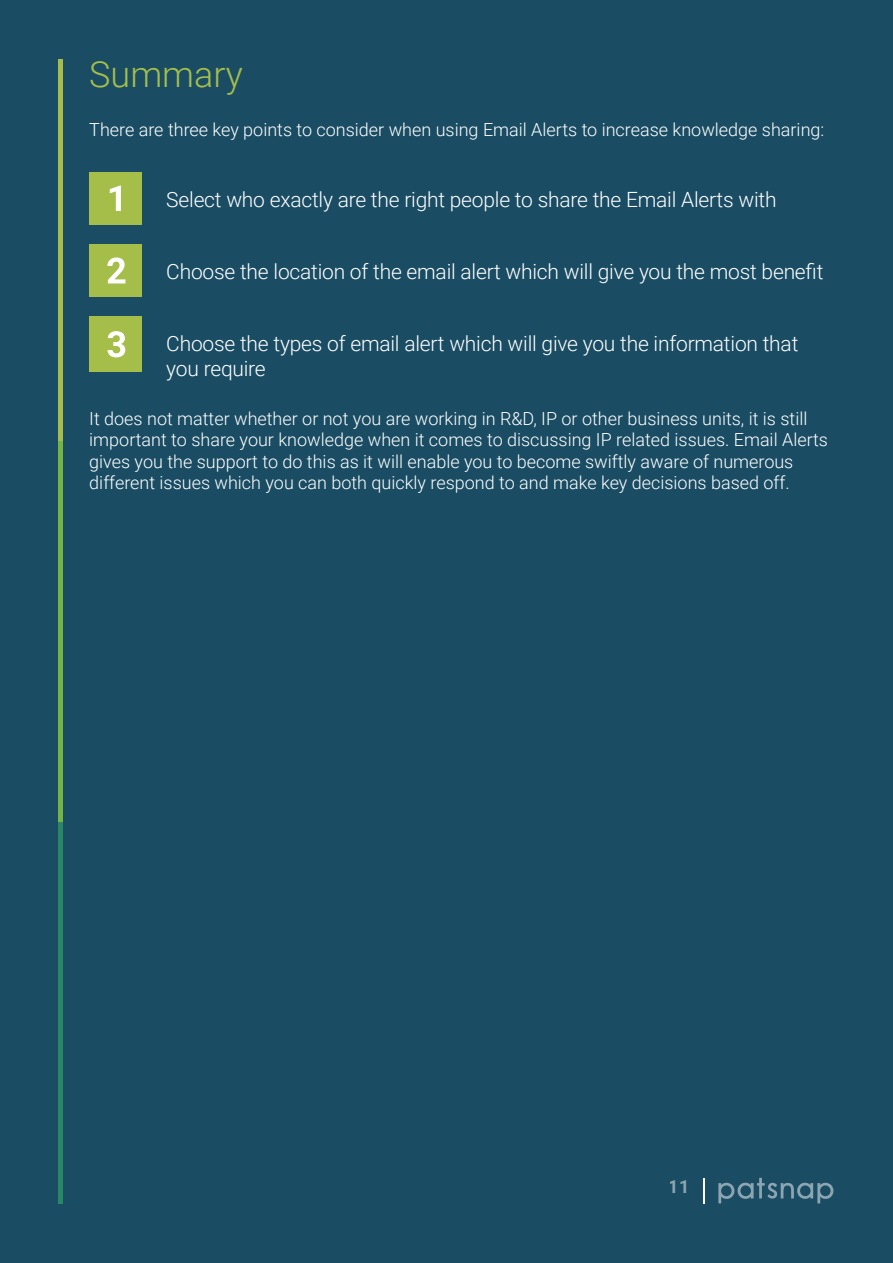
<style>
.page{position:relative;width:893px;height:1263px;background:#1a4d63}
.page>*{position:absolute;margin:0;border:0;box-sizing:border-box;transform-origin:0 0}
.t1{font:300 36px "Roboto";color:#a5be4a}
.t2{font:300 21px/25.2px "Roboto";letter-spacing:-.01em;color:#fff}
.t3{font:300 18px/21.6px "Roboto";color:#fff}
.t4{font:700 18px "Roboto";color:#c1c2c4}
.t5{font:700 18px "Roboto";color:#fff}
</style>
<div class="page">
<hr style="left:58px;top:60px;width:4px;height:381px;background:#a5be4a">
<hr style="left:58px;top:441px;width:4px;height:381px;background:#74b443">
<hr style="left:58px;top:822px;width:4px;height:381px;background:#298766">
<hr style="left:703px;top:1178px;width:2px;height:25px;background:#fff">
<svg style="left:718px;top:1178px;width:115px;height:25px"></svg>
<div style="left:89px;top:172px;width:53px;height:52px;background:#a5be4a"></div>
<svg style="left:110px;top:185px;width:11px;height:26px"></svg>
<div style="left:89px;top:244px;width:53px;height:53px;background:#a5be4a"></div>
<svg style="left:107px;top:257px;width:18px;height:26px"></svg>
<div style="left:89px;top:317px;width:53px;height:55px;background:#a5be4a"></div>
<svg style="left:108px;top:331px;width:17px;height:26px"></svg>
<p class="t1" style="left:89px;top:49px;width:155px">Summary</p>
<p class="t3" style="left:89px;top:118px;width:736px">There are three key points to consider when using Email Alerts to increase knowledge sharing:</p>
<p class="t2" style="left:166px;top:186px;width:612px">Select who exactly are the right people to share the Email Alerts with</p>
<p class="t2" style="left:166px;top:258px;width:659px">Choose the location of the email alert which will give you the most benefit</p>
<p class="t2" style="left:166px;top:330px;width:634px">Choose the types of email alert which will give you the information that you require</p>
<p class="t3" style="left:89px;top:407px;width:740px">It does not matter whether or not you are working in R&amp;D, IP or other business units, it is still important to share your knowledge when it comes to discussing IP related issues. Email Alerts gives you the support to do this as it will enable you to become swiftly aware of numerous different issues which you can both quickly respond to and make key decisions based off.</p>
<p class="t5" style="left:669px;top:1174px;width:22px">11</p>
<p class="t4" style="left:669px;top:1179px;width:22px">11</p>
</div>
